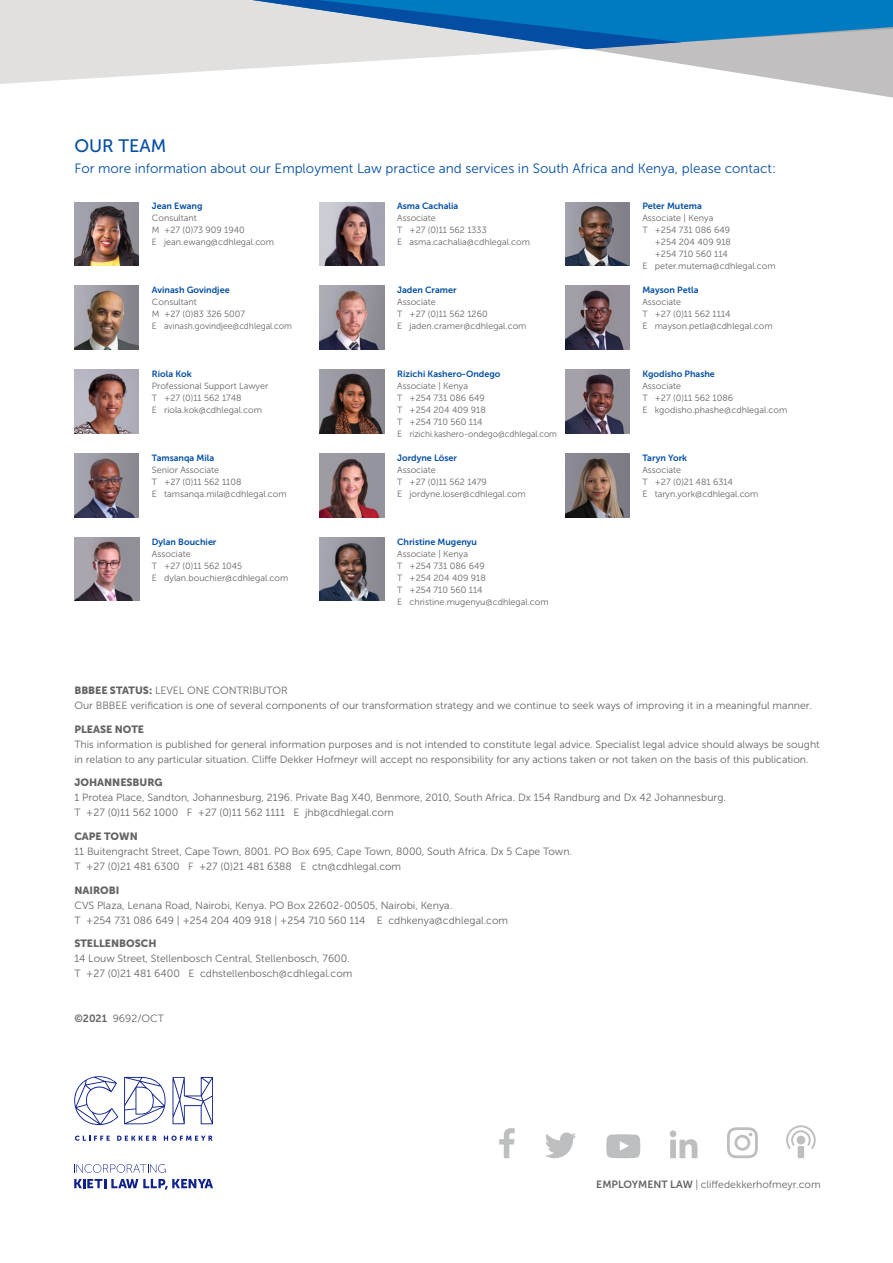
<style>
.page{position:relative;width:893px;height:1263px;background:#fff}
.page>*{position:absolute;margin:0;border:0;box-sizing:border-box;transform-origin:0 0}
.t1{font:18px "Museo Sans 500";color:#034ea2}
.t2{font:13.5px "Museo Sans 300";color:#034ea2}
.t3{font:10.5px/15px "Museo Sans 300";color:#636466}
.t4{font:10.5px "Museo Sans 900";color:#636466}
.t5{font:9px/12px "Museo Sans 300";color:#636466}
.t6{font:9px "Museo Sans 700";color:#034ea2}
.s1{font-family:"Museo Sans 900"}
.s2{font-family:"Museo Sans 700"}
</style>
<div class="page">
<svg style="left:821px;top:86px;width:72px;height:12px"></svg>
<svg style="left:0;top:0;width:893px;height:86px;fill:#e1e0df"></svg>
<svg style="left:252px;top:0;width:641px;height:49px;background:#4f95c4"></svg>
<svg style="left:499px;top:1128px;width:16px;height:30px"></svg>
<svg style="left:545px;top:1132px;width:31px;height:26px"></svg>
<svg style="left:670px;top:1130px;width:27px;height:28px"></svg>
<svg style="left:606px;top:1134px;width:34px;height:24px"></svg>
<svg style="left:786px;top:1125px;width:30px;height:24px"></svg>
<div style="left:798px;top:1146px;width:6px;height:12px;background:#bcbec0"></div>
<svg style="left:727px;top:1127px;width:31px;height:31px"></svg>
<svg style="left:164px;top:1135px;width:49px;height:6px"></svg>
<svg style="left:117px;top:1135px;width:40px;height:6px"></svg>
<svg style="left:75px;top:1135px;width:35px;height:6px"></svg>
<svg style="left:74px;top:1076px;width:44px;height:49px"></svg>
<svg style="left:124px;top:1077px;width:42px;height:47px"></svg>
<svg style="left:173px;top:1077px;width:40px;height:47px"></svg>
<svg style="left:74px;top:1164px;width:92px;height:9px"></svg>
<svg style="left:74px;top:1179px;width:139px;height:11px"></svg>
<img style="left:74px;top:454px;width:65px;height:63px">
<img style="left:75px;top:537px;width:64px;height:64px">
<img style="left:74px;top:286px;width:65px;height:63px">
<img style="left:74px;top:370px;width:65px;height:63px">
<img style="left:74px;top:202px;width:65px;height:64px">
<img style="left:320px;top:537px;width:64px;height:64px">
<img style="left:320px;top:370px;width:64px;height:63px">
<img style="left:320px;top:454px;width:64px;height:63px">
<img style="left:320px;top:202px;width:64px;height:64px">
<img style="left:320px;top:286px;width:64px;height:63px">
<img style="left:565px;top:454px;width:65px;height:63px">
<img style="left:565px;top:202px;width:65px;height:64px">
<img style="left:565px;top:286px;width:65px;height:63px">
<img style="left:565px;top:370px;width:65px;height:63px">
<h1 class="t1" style="left:74px;top:136px;width:93px">OUR TEAM</h1>
<p class="t2" style="left:74px;top:161px;width:703px">For more information about our Employment Law practice and services in South Africa and Kenya, please contact:</p>
<p class="t6" style="left:152px;top:201px;width:52px">Jean Ewang</p>
<p class="t5" style="left:152px;top:212px;width:124px">Consultant<br>M +27 (0)73 909 1940<br>E jean.ewang@cdhlegal.com</p>
<p class="t6" style="left:152px;top:285px;width:79px">Avinash Govindjee</p>
<p class="t5" style="left:152px;top:296px;width:142px">Consultant<br>M +27 (0)83 326 5007<br>E avinash.govindjee@cdhlegal.com</p>
<p class="t6" style="left:152px;top:369px;width:41px">Riola Kok</p>
<p class="t5" style="left:152px;top:380px;width:118px">Professional Support Lawyer<br>T +27 (0)11 562 1748<br>E riola.kok@cdhlegal.com</p>
<p class="t6" style="left:152px;top:453px;width:64px">Tamsanqa Mila</p>
<p class="t5" style="left:152px;top:464px;width:136px">Senior Associate<br>T +27 (0)11 562 1108<br>E tamsanqa.mila@cdhlegal.com</p>
<p class="t6" style="left:152px;top:537px;width:66px">Dylan Bouchier</p>
<p class="t5" style="left:152px;top:548px;width:138px">Associate<br>T +27 (0)11 562 1045<br>E dylan.bouchier@cdhlegal.com</p>
<p class="t6" style="left:397px;top:201px;width:63px">Asma Cachalia</p>
<p class="t5" style="left:397px;top:212px;width:134px">Associate<br>T +27 (0)11 562 1333<br>E asma.cachalia@cdhlegal.com</p>
<p class="t6" style="left:397px;top:285px;width:61px">Jaden Cramer</p>
<p class="t5" style="left:397px;top:296px;width:131px">Associate<br>T +27 (0)11 562 1260<br>E jaden.cramer@cdhlegal.com</p>
<p class="t6" style="left:397px;top:369px;width:105px">Rizichi Kashero-Ondego</p>
<p class="t5" style="left:397px;top:380px;width:161px">Associate | Kenya<br>T +254 731 086 649<br>T +254 204 409 918<br>T +254 710 560 114<br>E rizichi.kashero-ondego@cdhlegal.com</p>
<p class="t6" style="left:397px;top:453px;width:62px">Jordyne Löser</p>
<p class="t5" style="left:397px;top:464px;width:130px">Associate<br>T +27 (0)11 562 1479<br>E jordyne.loser@cdhlegal.com</p>
<p class="t6" style="left:397px;top:537px;width:81px">Christine Mugenyu</p>
<p class="t5" style="left:397px;top:548px;width:153px">Associate | Kenya<br>T +254 731 086 649<br>T +254 204 409 918<br>T +254 710 560 114<br>E christine.mugenyu@cdhlegal.com</p>
<p class="t6" style="left:642px;top:201px;width:61px">Peter Mutema</p>
<p class="t5" style="left:642px;top:212px;width:72px">Associate | Kenya</p>
<p class="t5" style="left:642px;top:224px;width:89px">T +254 731 086 649</p>
<p class="t5" style="left:655px;top:236px;width:78px">+254 204 409 918</p>
<p class="t5" style="left:655px;top:248px;width:75px">+254 710 560 114</p>
<p class="t5" style="left:642px;top:260px;width:135px">E peter.mutema@cdhlegal.com</p>
<p class="t6" style="left:642px;top:285px;width:58px">Mayson Petla</p>
<p class="t5" style="left:642px;top:296px;width:132px">Associate<br>T +27 (0)11 562 1114<br>E mayson.petla@cdhlegal.com</p>
<p class="t6" style="left:642px;top:369px;width:74px">Kgodisho Phashe</p>
<p class="t5" style="left:642px;top:380px;width:146px">Associate<br>T +27 (0)11 562 1086<br>E kgodisho.phashe@cdhlegal.com</p>
<p class="t6" style="left:642px;top:453px;width:46px">Taryn York</p>
<p class="t5" style="left:642px;top:464px;width:118px">Associate<br>T +27 (0)21 481 6314<br>E taryn.york@cdhlegal.com</p>
<p class="t3" style="left:74px;top:683px;width:739px"><span class="s1">BBBEE STATUS:</span> LEVEL ONE CONTRIBUTOR<br>Our BBBEE verification is one of several components of our transformation strategy and we continue to seek ways of improving it in a meaningful manner.</p>
<p class="t4" style="left:74px;top:723px;width:71px">PLEASE NOTE</p>
<p class="t3" style="left:74px;top:737px;width:747px">This information is published for general information purposes and is not intended to constitute legal advice. Specialist legal advice should always be sought in relation to any particular situation. Cliffe Dekker Hofmeyr will accept no responsibility for any actions taken or not taken on the basis of this publication.</p>
<p class="t4" style="left:74px;top:777px;width:90px">JOHANNESBURG</p>
<p class="t3" style="left:74px;top:790px;width:653px">1 Protea Place, Sandton, Johannesburg, 2196. Private Bag X40, Benmore, 2010, South Africa. Dx 154 Randburg and Dx 42 Johannesburg.<br>T +27 (0)11 562 1000 F +27 (0)11 562 1111 E jhb@cdhlegal.com</p>
<p class="t4" style="left:74px;top:830px;width:65px">CAPE TOWN</p>
<p class="t3" style="left:74px;top:844px;width:499px">11 Buitengracht Street, Cape Town, 8001. PO Box 695, Cape Town, 8000, South Africa. Dx 5 Cape Town.<br>T +27 (0)21 481 6300 F +27 (0)21 481 6388 E ctn@cdhlegal.com</p>
<p class="t4" style="left:74px;top:884px;width:46px">NAIROBI</p>
<p class="t3" style="left:74px;top:897px;width:435px">CVS Plaza, Lenana Road, Nairobi, Kenya. PO Box 22602-00505, Nairobi, Kenya.<br>T +254 731 086 649 | +254 204 409 918 | +254 710 560 114 E cdhkenya@cdhlegal.com</p>
<p class="t4" style="left:74px;top:937px;width:84px">STELLENBOSCH</p>
<p class="t3" style="left:74px;top:951px;width:280px">14 Louw Street, Stellenbosch Central, Stellenbosch, 7600.<br>T +27 (0)21 481 6400 E cdhstellenbosch@cdhlegal.com</p>
<p class="t3" style="left:74px;top:1011px;width:91px"><span class="s2">©2021</span> 9692/OCT</p>
<p class="t3" style="left:596px;top:1177px;width:226px"><span class="s2">EMPLOYMENT LAW</span> | cliffedekkerhofmeyr.com</p>
</div>
